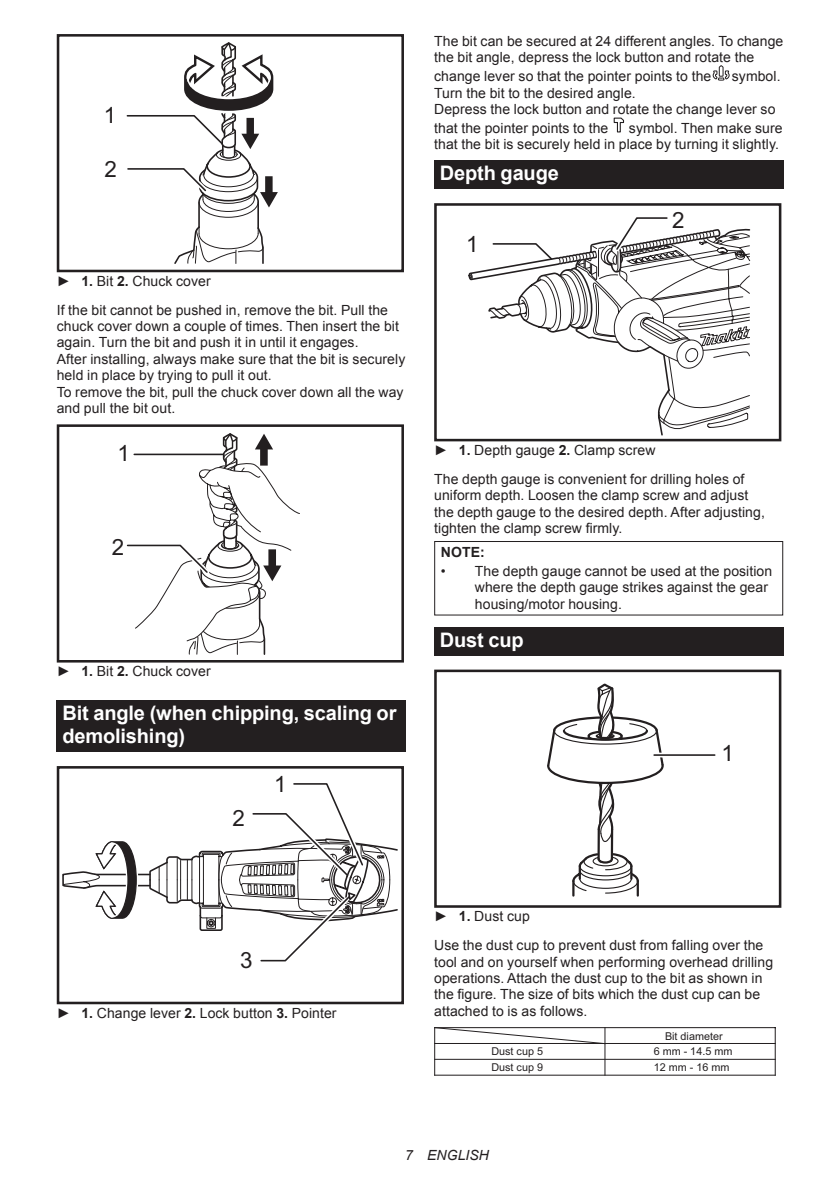
<style>
.page{position:relative;width:840px;height:1191px;background:#fff}
.page>*{position:absolute;margin:0;border:0;box-sizing:border-box;transform-origin:0 0}
.t1{font:22.4px "Arial";color:#231f20}
.t2{font:700 20px/23.4px "Arial";letter-spacing:-.01em;color:#fff}
.t3{font:14px/16.4px "Arial";letter-spacing:.005em;color:#231f20}
.t4{font:italic 14px "Arial";letter-spacing:.005em;color:#231f20}
.t5{font:700 14px "Arial";color:#231f20}
.t6{font:10.8px "Arial";color:#231f20}
.s1{font-weight:700}
</style>
<div class="page">
<div style="left:57px;top:34px;width:347px;height:238px;border:3px solid #231f20"></div>
<svg style="left:126px;top:42px;width:152px;height:222px"></svg>
<div style="left:57px;top:424px;width:347px;height:238px;border:3px solid #231f20"></div>
<svg style="left:126px;top:433px;width:174px;height:222px"></svg>
<div style="left:57px;top:700px;width:348px;height:52px;background:#231f20"></div>
<div style="left:57px;top:766px;width:347px;height:238px;border:3px solid #231f20"></div>
<svg style="left:62px;top:783px;width:336px;height:179px"></svg>
<svg style="left:712px;top:65px;width:17px;height:16px"></svg>
<svg style="left:613px;top:117px;width:11px;height:16px"></svg>
<div style="left:434px;top:160px;width:348px;height:29px;background:#231f20"></div>
<div style="left:434px;top:203px;width:347px;height:238px;border:3px solid #231f20"></div>
<svg style="left:468px;top:217px;width:282px;height:219px"></svg>
<div style="left:434px;top:541px;width:348px;height:74px;border:1px solid #231f20"></div>
<div style="left:434px;top:627px;width:348px;height:28px;background:#231f20"></div>
<svg style="left:547px;top:684px;width:117px;height:213px"></svg>
<div style="left:653px;top:752px;width:61px;height:5px;background:#fff"></div>
<hr style="left:653px;top:754px;width:61px;height:2px;background:#231f20">
<div style="left:434px;top:669px;width:347px;height:238px;border:3px solid #231f20"></div>
<hr style="left:774px;top:1027px;width:1px;height:48px;background:#231f20">
<hr style="left:434px;top:1027px;width:340px;height:1px;background:#231f20">
<hr style="left:434px;top:1043px;width:340px;height:1px;background:#231f20">
<hr style="left:434px;top:1059px;width:340px;height:1px;background:#231f20">
<hr style="left:434px;top:1074px;width:340px;height:1px;background:#231f20">
<svg style="left:434px;top:1027px;width:171px;height:48px"></svg>
<h1 class="t1" style="left:104px;top:101px;width:14px">1</h1>
<h1 class="t1" style="left:104px;top:155px;width:14px">2</h1>
<p class="t3" style="left:57px;top:267px;width:332px;line-height:28.8px">► <span class="s1">1.</span> Bit <span class="s1">2.</span> Chuck cover<br>If the bit cannot be pushed in, remove the bit. Pull the</p>
<p class="t3" style="left:57px;top:318px;width:350px">chuck cover down a couple of times. Then insert the bit again. Turn the bit and push it in until it engages.<br>After installing, always make sure that the bit is securely held in place by trying to pull it out.<br>To remove the bit, pull the chuck cover down all the way and pull the bit out.</p>
<h1 class="t1" style="left:117px;top:438px;width:14px">1</h1>
<h1 class="t1" style="left:112px;top:532px;width:14px">2</h1>
<p class="t3" style="left:57px;top:663px;width:155px">► <span class="s1">1.</span> Bit <span class="s1">2.</span> Chuck cover</p>
<h2 class="t2" style="left:62px;top:702px;width:335px">Bit angle (when chipping, scaling or demolishing)</h2>
<h1 class="t1" style="left:274px;top:770px;width:14px">1</h1>
<h1 class="t1" style="left:232px;top:803px;width:14px">2</h1>
<p class="t3" style="left:434px;top:33px;width:350px">The bit can be secured at 24 different angles. To change the bit angle, depress the lock button and rotate the</p>
<p class="t3" style="left:434px;top:68px;width:278px">change lever so that the pointer points to the</p>
<p class="t3" style="left:731px;top:68px;width:50px">symbol.</p>
<p class="t3" style="left:434px;top:85px;width:342px">Turn the bit to the desired angle.<br>Depress the lock button and rotate the change lever so</p>
<p class="t3" style="left:434px;top:120px;width:175px">that the pointer points to the</p>
<p class="t3" style="left:434px;top:120px;width:350px;text-align:right">symbol. Then make sure<br>that the bit is securely held in place by turning it slightly.</p>
<h2 class="t2" style="left:439px;top:162px;width:120px">Depth gauge</h2>
<h1 class="t1" style="left:466px;top:229px;width:14px">1</h1>
<h1 class="t1" style="left:672px;top:206px;width:14px">2</h1>
<p class="t3" style="left:434px;top:436px;width:311px;line-height:28.8px">► <span class="s1">1.</span> Depth gauge <span class="s1">2.</span> Clamp screw<br>The depth gauge is convenient for drilling holes of</p>
<p class="t3" style="left:434px;top:487px;width:332px">uniform depth. Loosen the clamp screw and adjust the depth gauge to the desired depth. After adjusting, tighten the clamp screw firmly.</p>
<p class="t5" style="left:440px;top:542px;width:45px">NOTE:</p>
<p class="t3" style="left:474px;top:563px;width:299px;text-indent:-34px">• The depth gauge cannot be used at the position where the depth gauge strikes against the gear housing/motor housing.</p>
<h2 class="t2" style="left:439px;top:629px;width:85px">Dust cup</h2>
<h1 class="t1" style="left:721px;top:739px;width:14px">1</h1>
<h1 class="t1" style="left:240px;top:945px;width:14px">3</h1>
<p class="t3" style="left:57px;top:1004px;width:281px">► <span class="s1">1.</span> Change lever <span class="s1">2.</span> Lock button <span class="s1">3.</span> Pointer</p>
<p class="t3" style="left:434px;top:902px;width:330px;line-height:28.8px">► <span class="s1">1.</span> Dust cup<br>Use the dust cup to prevent dust from falling over the</p>
<p class="t3" style="left:434px;top:953px;width:340px">tool and on yourself when performing overhead drilling operations. Attach the dust cup to the bit as shown in the figure. The size of bits which the dust cup can be attached to is as follows.</p>
<p class="t6" style="left:664px;top:1028px;width:59px">Bit diameter</p>
<p class="t6" style="left:491px;top:1044px;width:53px">Dust cup 5</p>
<p class="t6" style="left:653px;top:1044px;width:80px">6 mm - 14.5 mm</p>
<p class="t6" style="left:491px;top:1060px;width:53px">Dust cup 9</p>
<p class="t6" style="left:653px;top:1060px;width:77px">12 mm - 16 mm</p>
<p class="t4" style="left:405px;top:1146px;width:85px">7 ENGLISH</p>
</div>
